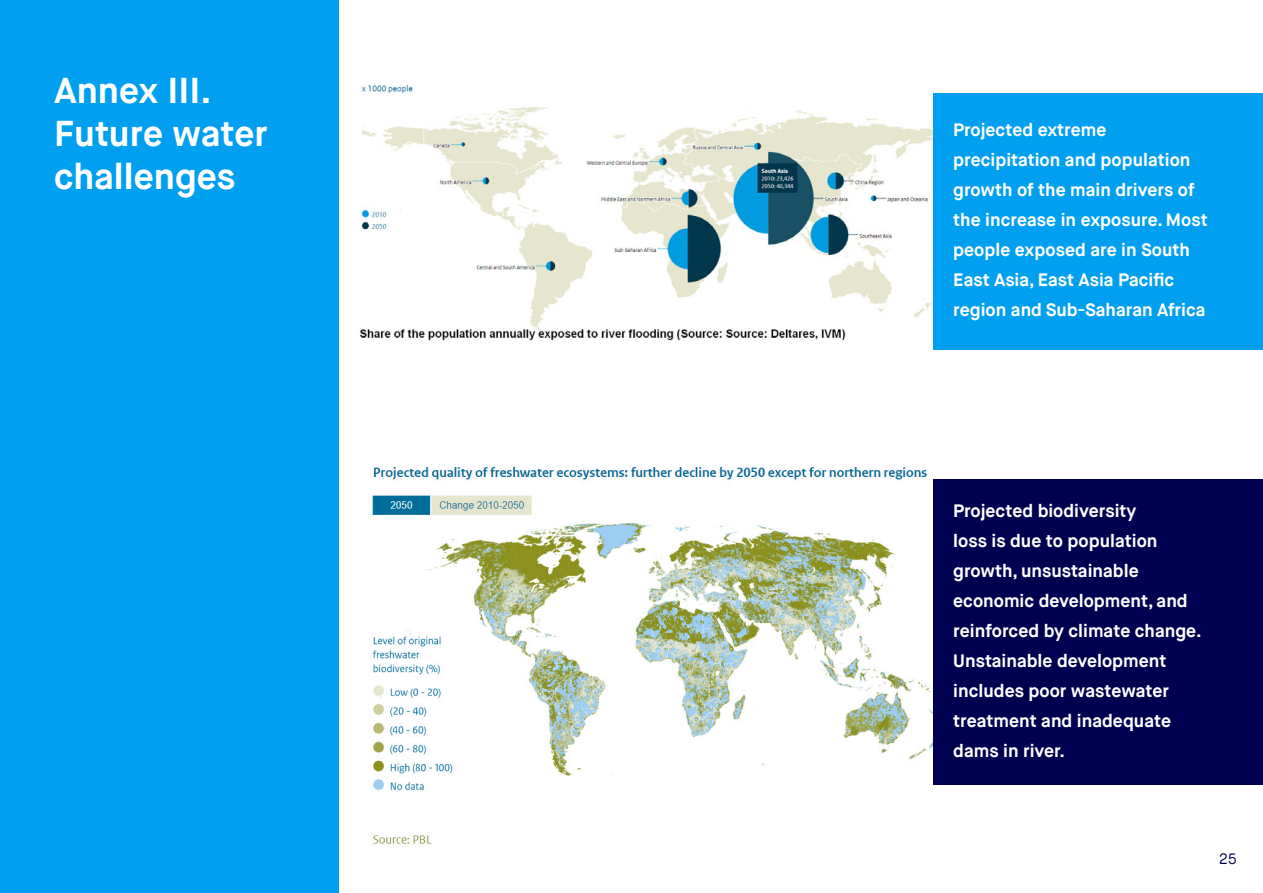
<style>
.page{position:relative;width:1263px;height:893px;background:#fff}
.page>*{position:absolute;margin:0;border:0;box-sizing:border-box;transform-origin:0 0}
.t1{font:700 36px/43.2px "Maison Neue";color:#fff}
.TOC_Chapter-Entries{font:700 18px/30px "Maison Neue";color:#fff}
.t2{font:15px "Maison Neue";color:#000050}
</style>
<div class="page">
<div style="left:0;top:0;width:338px;height:893px;background:#009ff0"></div>
<img style="left:360px;top:84px;width:574px;height:257px">
<img style="left:372px;top:464px;width:562px;height:380px">
<div style="left:934px;top:479px;width:329px;height:306px;background:#000050"></div>
<div style="left:934px;top:93px;width:329px;height:256px;background:#009ff0"></div>
<p class="t1" style="left:54px;top:69px;width:159px">Annex III.</p>
<p class="t1" style="left:54px;top:112px;width:215px">Future water challenges</p>
<p class="TOC_Chapter-Entries" style="left:953px;top:115px;width:256px">Projected extreme precipitation and population growth of the main drivers of the increase in exposure. Most people exposed are in South<br>East Asia, East Asia Pacific region and Sub-Saharan Africa</p>
<p class="TOC_Chapter-Entries" style="left:953px;top:496px;width:250px">Projected biodiversity<br>loss is due to population growth, unsustainable economic development, and reinforced by climate change.<br>Unstainable development includes poor wastewater treatment and inadequate dams in river.</p>
<p class="t2" style="left:1219px;top:849px;width:19px">25</p>
</div>
